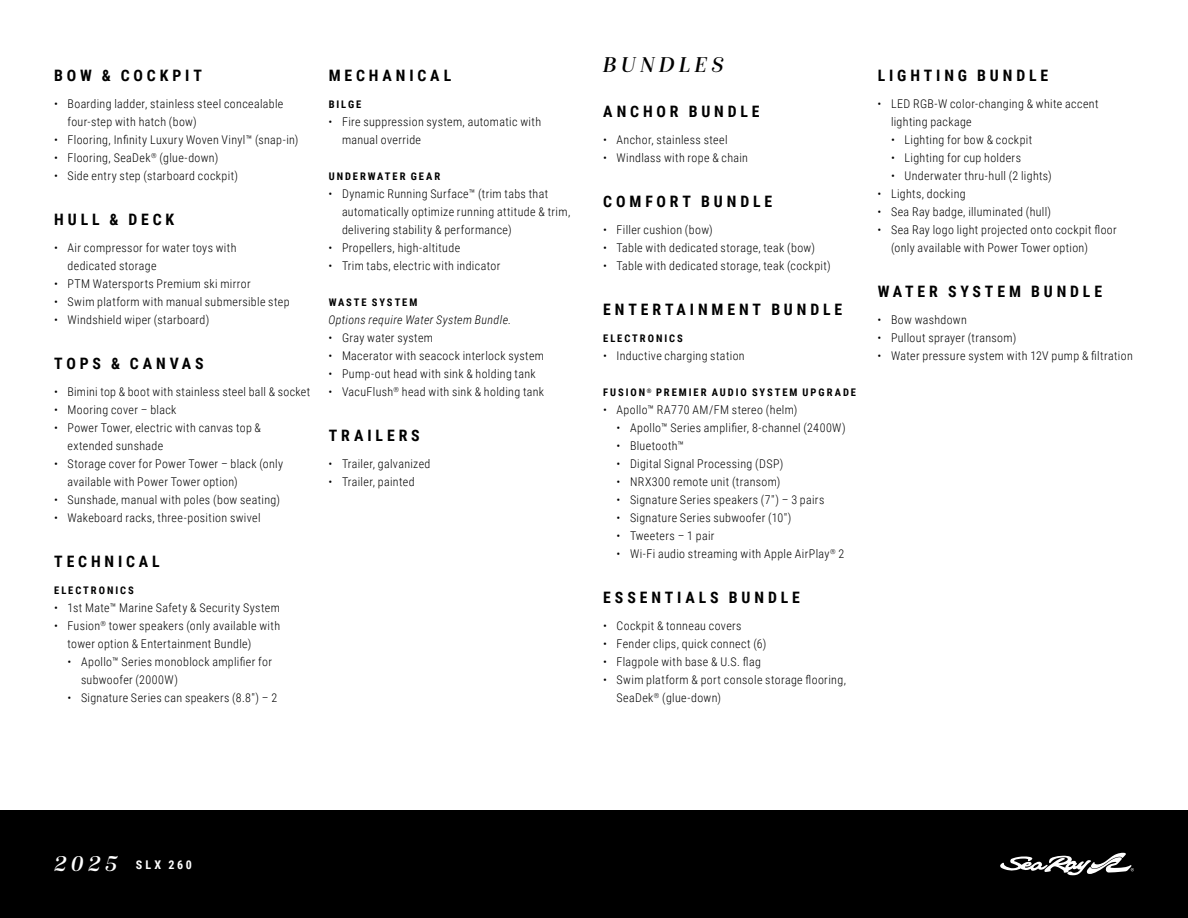
<style>
.page{position:relative;width:1188px;height:918px;background:#fff}
.page>*{position:absolute;margin:0;border:0;box-sizing:border-box;transform-origin:0 0}
.Isabel_Italic_15_24_-_H1{font:italic 22.5px "Isabel";letter-spacing:.205em;color:#000}
.Roboto_Cond_10_5_12__CAPS__-_H2{font:700 15.75px "Roboto Condensed";letter-spacing:.245em;color:#000}
.t1{font:300 12px/18px "Roboto Condensed";letter-spacing:.03em;color:#000}
.Roboto_Cond_8_12__Bullets_Note{font:italic 300 12px "Roboto Condensed";letter-spacing:.03em;color:#000}
.t2{font:700 12px "Roboto Condensed";letter-spacing:.24em;color:#fff}
.Roboto_Cond_7_12__CAPS__-_H3{font:700 10.5px "Roboto Condensed";letter-spacing:.185em;color:#000}
.Roboto_Cond_7_12__CAPS__-_H3__After_H2{font:700 10.5px "Roboto Condensed";letter-spacing:.185em;color:#000}
.s1{font-family:"Isabel";font-weight:400;font-style:italic;font-size:22.5px}
</style>
<div class="page">
<div style="left:0;top:810px;width:1188px;height:108px;background:#000"></div>
<svg style="left:1000px;top:853px;width:134px;height:22px"></svg>
<h2 class="Roboto_Cond_10_5_12__CAPS__-_H2" style="left:54px;top:64px;width:149px">BOW &amp; COCKPIT</h2>
<p class="t1" style="left:68px;top:94px;width:217px;text-indent:-14px">• Boarding ladder, stainless steel concealable four-step with hatch (bow)</p>
<p class="t1" style="left:54px;top:130px;width:246px">• Flooring, Infinity Luxury Woven Vinyl™ (snap-in)</p>
<p class="t1" style="left:54px;top:148px;width:166px">• Flooring, SeaDek<sup>®</sup> (glue-down)</p>
<p class="t1" style="left:54px;top:166px;width:185px">• Side entry step (starboard cockpit)</p>
<h2 class="Roboto_Cond_10_5_12__CAPS__-_H2" style="left:54px;top:208px;width:122px">HULL &amp; DECK</h2>
<p class="t1" style="left:68px;top:238px;width:171px;text-indent:-14px">• Air compressor for water toys with dedicated storage</p>
<p class="t1" style="left:54px;top:274px;width:198px">• PTM Watersports Premium ski mirror</p>
<p class="t1" style="left:54px;top:292px;width:237px">• Swim platform with manual submersible step</p>
<p class="t1" style="left:54px;top:310px;width:157px">• Windshield wiper (starboard)</p>
<h2 class="Roboto_Cond_10_5_12__CAPS__-_H2" style="left:54px;top:352px;width:151px">TOPS &amp; CANVAS</h2>
<p class="t1" style="left:54px;top:382px;width:258px">• Bimini top &amp; boot with stainless steel ball &amp; socket</p>
<p class="t1" style="left:54px;top:400px;width:124px">• Mooring cover – black</p>
<p class="t1" style="left:68px;top:418px;width:195px;text-indent:-14px">• Power Tower, electric with canvas top &amp; extended sunshade</p>
<p class="t1" style="left:68px;top:454px;width:217px;text-indent:-14px">• Storage cover for Power Tower – black (only available with Power Tower option)</p>
<p class="t1" style="left:54px;top:490px;width:228px">• Sunshade, manual with poles (bow seating)</p>
<p class="t1" style="left:54px;top:508px;width:208px">• Wakeboard racks, three-position swivel</p>
<h2 class="Roboto_Cond_10_5_12__CAPS__-_H2" style="left:54px;top:550px;width:107px">TECHNICAL</h2>
<h3 class="Roboto_Cond_7_12__CAPS__-_H3__After_H2" style="left:54px;top:583px;width:81px">ELECTRONICS</h3>
<p class="t1" style="left:54px;top:598px;width:227px">• 1st Mate™ Marine Safety &amp; Security System</p>
<p class="t1" style="left:68px;top:616px;width:214px;text-indent:-14px">• Fusion<sup>®</sup> tower speakers (only available with tower option &amp; Entertainment Bundle)</p>
<p class="t1" style="left:81px;top:652px;width:193px;text-indent:-14px">• Apollo™ Series monoblock amplifier for subwoofer (2000W)</p>
<p class="t1" style="left:68px;top:688px;width:211px">• Signature Series can speakers (8.8″) – 2</p>
<h2 class="Roboto_Cond_10_5_12__CAPS__-_H2" style="left:329px;top:64px;width:124px">MECHANICAL</h2>
<h3 class="Roboto_Cond_7_12__CAPS__-_H3__After_H2" style="left:329px;top:97px;width:34px">BILGE</h3>
<p class="t1" style="left:342px;top:112px;width:201px;text-indent:-14px">• Fire suppression system, automatic with manual override</p>
<h3 class="Roboto_Cond_7_12__CAPS__-_H3" style="left:329px;top:169px;width:113px">UNDERWATER GEAR</h3>
<p class="t1" style="left:342px;top:184px;width:230px;text-indent:-14px">• Dynamic Running Surface™ (trim tabs that automatically optimize running attitude &amp; trim, delivering stability &amp; performance)</p>
<p class="t1" style="left:328px;top:238px;width:133px">• Propellers, high-altitude</p>
<p class="t1" style="left:328px;top:256px;width:173px">• Trim tabs, electric with indicator</p>
<h3 class="Roboto_Cond_7_12__CAPS__-_H3" style="left:329px;top:295px;width:90px">WASTE SYSTEM</h3>
<p class="Roboto_Cond_8_12__Bullets_Note" style="left:328px;top:311px;width:184px">Options require Water System Bundle.</p>
<p class="t1" style="left:328px;top:328px;width:106px">• Gray water system</p>
<p class="t1" style="left:328px;top:346px;width:217px">• Macerator with seacock interlock system</p>
<p class="t1" style="left:328px;top:364px;width:209px">• Pump-out head with sink &amp; holding tank</p>
<p class="t1" style="left:328px;top:382px;width:217px">• VacuFlush<sup>®</sup> head with sink &amp; holding tank</p>
<h2 class="Roboto_Cond_10_5_12__CAPS__-_H2" style="left:329px;top:424px;width:92px">TRAILERS</h2>
<p class="t1" style="left:328px;top:454px;width:104px">• Trailer, galvanized</p>
<p class="t1" style="left:328px;top:472px;width:88px">• Trailer, painted</p>
<h1 class="Isabel_Italic_15_24_-_H1" style="left:603px;top:51px;width:122px">BUNDLES</h1>
<h2 class="Roboto_Cond_10_5_12__CAPS__-_H2" style="left:603px;top:100px;width:158px">ANCHOR BUNDLE</h2>
<p class="t1" style="left:603px;top:130px;width:126px">• Anchor, stainless steel</p>
<p class="t1" style="left:603px;top:148px;width:147px">• Windlass with rope &amp; chain</p>
<h2 class="Roboto_Cond_10_5_12__CAPS__-_H2" style="left:603px;top:190px;width:170px">COMFORT BUNDLE</h2>
<p class="t1" style="left:603px;top:220px;width:111px">• Filler cushion (bow)</p>
<p class="t1" style="left:603px;top:238px;width:214px">• Table with dedicated storage, teak (bow)</p>
<p class="t1" style="left:603px;top:256px;width:229px">• Table with dedicated storage, teak (cockpit)</p>
<h2 class="Roboto_Cond_10_5_12__CAPS__-_H2" style="left:603px;top:298px;width:241px">ENTERTAINMENT BUNDLE</h2>
<h3 class="Roboto_Cond_7_12__CAPS__-_H3__After_H2" style="left:603px;top:331px;width:81px">ELECTRONICS</h3>
<p class="t1" style="left:603px;top:346px;width:143px">• Inductive charging station</p>
<h3 class="Roboto_Cond_7_12__CAPS__-_H3" style="left:603px;top:385px;width:254px">FUSION<sup>®</sup> PREMIER AUDIO SYSTEM UPGRADE</h3>
<p class="t1" style="left:603px;top:400px;width:196px">• Apollo™ RA770 AM/FM stereo (helm)</p>
<p class="t1" style="left:616px;top:418px;width:231px">• Apollo™ Series amplifier, 8-channel (2400W)</p>
<p class="t1" style="left:616px;top:436px;width:69px">• Bluetooth™</p>
<p class="t1" style="left:616px;top:454px;width:168px">• Digital Signal Processing (DSP)</p>
<p class="t1" style="left:616px;top:472px;width:166px">• NRX300 remote unit (transom)</p>
<p class="t1" style="left:616px;top:490px;width:209px">• Signature Series speakers (7″) – 3 pairs</p>
<p class="t1" style="left:616px;top:508px;width:176px">• Signature Series subwoofer (10″)</p>
<p class="t1" style="left:616px;top:526px;width:100px">• Tweeters – 1 pair</p>
<p class="t1" style="left:616px;top:544px;width:229px">• Wi-Fi audio streaming with Apple AirPlay<sup>®</sup> 2</p>
<h2 class="Roboto_Cond_10_5_12__CAPS__-_H2" style="left:603px;top:586px;width:198px">ESSENTIALS BUNDLE</h2>
<p class="t1" style="left:603px;top:616px;width:140px">• Cockpit &amp; tonneau covers</p>
<p class="t1" style="left:603px;top:634px;width:165px">• Fender clips, quick connect (6)</p>
<p class="t1" style="left:603px;top:652px;width:159px">• Flagpole with base &amp; U.S. flag</p>
<p class="t1" style="left:616px;top:670px;width:231px;text-indent:-14px">• Swim platform &amp; port console storage flooring,<br>SeaDek<sup>®</sup> (glue-down)</p>
<h2 class="Roboto_Cond_10_5_12__CAPS__-_H2" style="left:878px;top:64px;width:172px">LIGHTING BUNDLE</h2>
<p class="t1" style="left:891px;top:94px;width:209px;text-indent:-14px">• LED RGB-W color-changing &amp; white accent lighting package</p>
<p class="t1" style="left:891px;top:130px;width:143px">• Lighting for bow &amp; cockpit</p>
<p class="t1" style="left:891px;top:148px;width:132px">• Lighting for cup holders</p>
<p class="t1" style="left:891px;top:166px;width:162px">• Underwater thru-hull (2 lights)</p>
<p class="t1" style="left:878px;top:184px;width:90px">• Lights, docking</p>
<p class="t1" style="left:878px;top:202px;width:175px">• Sea Ray badge, illuminated (hull)</p>
<p class="t1" style="left:891px;top:220px;width:227px;text-indent:-14px">• Sea Ray logo light projected onto cockpit floor (only available with Power Tower option)</p>
<h2 class="Roboto_Cond_10_5_12__CAPS__-_H2" style="left:878px;top:280px;width:226px">WATER SYSTEM BUNDLE</h2>
<p class="t1" style="left:878px;top:310px;width:91px">• Bow washdown</p>
<p class="t1" style="left:878px;top:328px;width:140px">• Pullout sprayer (transom)</p>
<p class="t1" style="left:878px;top:346px;width:257px">• Water pressure system with 12V pump &amp; filtration</p>
<p class="t2" style="left:54px;top:856px;width:139px"><span class="s1">2025</span> SLX 260</p>
</div>
